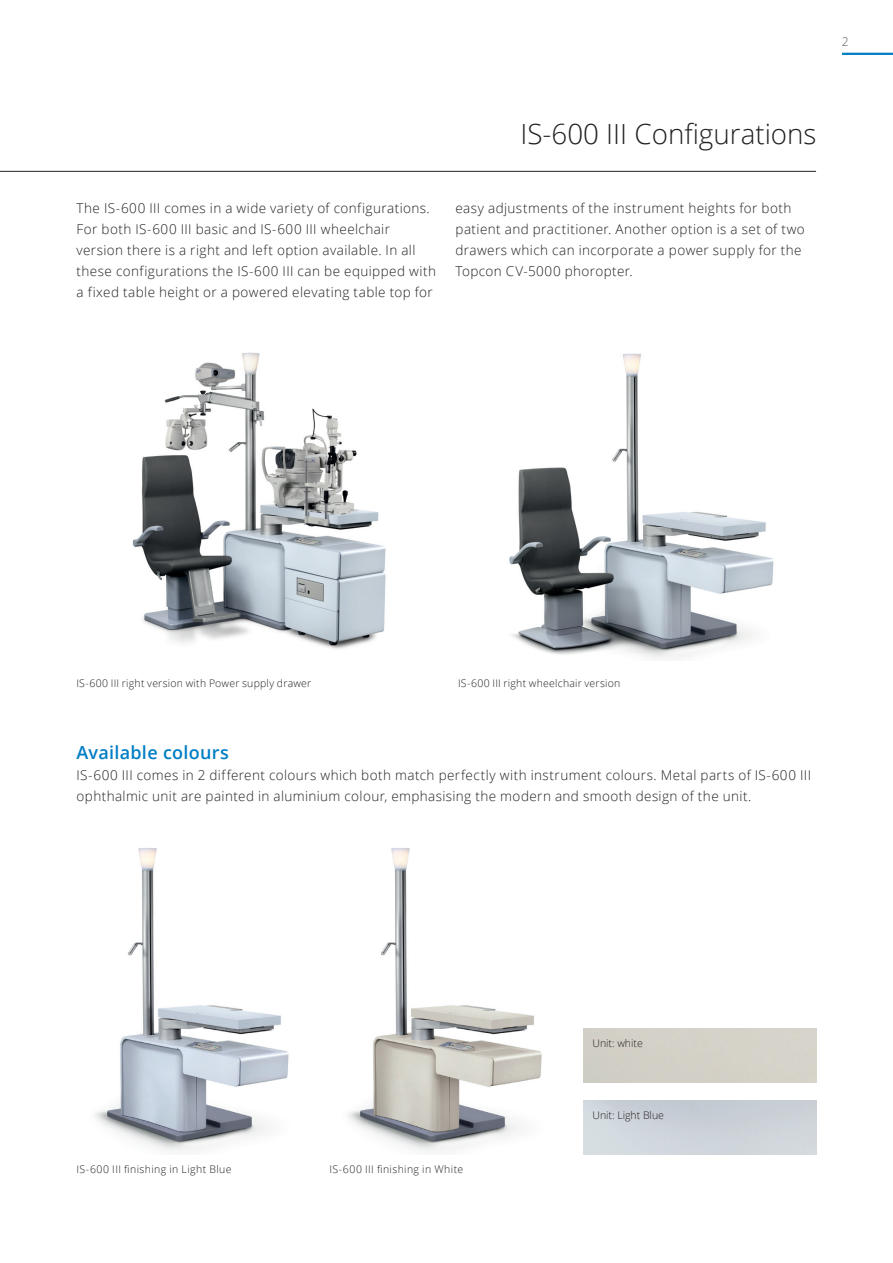
<style>
.page{position:relative;width:893px;height:1263px;background:#fff}
.page>*{position:absolute;margin:0;border:0;box-sizing:border-box;transform-origin:0 0}
.t1{font:300 27.75px "Open Sans";color:#231f20}
.t2{font:600 18px "Open Sans";letter-spacing:.015em;color:#007ec5}
.t3{font:300 13.5px/21px "Open Sans";letter-spacing:.03em;color:#231f20}
.t4{font:300 12px "Open Sans";color:#57585a}
.t5{font:300 10.5px "Open Sans";letter-spacing:.02em;color:#231f20}
.t6{font:300 10.5px "Open Sans";letter-spacing:.04em;color:#231f20}
.t7{font:300 10.5px "Open Sans";color:#231f20}
</style>
<div class="page">
<img style="left:509px;top:353px;width:265px;height:306px">
<img style="left:132px;top:352px;width:254px;height:297px">
<img style="left:348px;top:848px;width:194px;height:305px">
<img style="left:95px;top:848px;width:194px;height:305px">
<hr style="left:842px;top:53px;width:51px;height:2px;background:#007ec5">
<hr style="left:0;top:171px;width:816px;height:1px;background:#231f20">
<p class="t4" style="left:842px;top:34px;width:8px">2</p>
<h1 class="t1" style="left:520px;top:115px;width:297px">IS-600 III Configurations</h1>
<p class="t3" style="left:77px;top:197px;width:361px">The IS-600 III comes in a wide variety of configurations.<br>For both IS-600 III basic and IS-600 III wheelchair version there is a right and left option available. In all these configurations the IS-600 III can be equipped with a fixed table height or a powered elevating table top for</p>
<p class="t3" style="left:455px;top:197px;width:351px">easy adjustments of the instrument heights for both patient and practitioner. Another option is a set of two drawers which can incorporate a power supply for the Topcon CV-5000 phoropter.</p>
<p class="t5" style="left:77px;top:676px;width:236px">IS-600 III right version with Power supply drawer</p>
<p class="t5" style="left:458px;top:676px;width:164px">IS-600 III right wheelchair version</p>
<h2 class="t2" style="left:77px;top:740px;width:154px">Available colours</h2>
<p class="t3" style="left:77px;top:764px;width:736px">IS-600 III comes in 2 different colours which both match perfectly with instrument colours. Metal parts of IS-600 III ophthalmic unit are painted in aluminium colour, emphasising the modern and smooth design of the unit.</p>
<p class="t7" style="left:592px;top:1036px;width:52px">Unit: white</p>
<p class="t6" style="left:77px;top:1162px;width:157px">IS-600 III finishing in Light Blue</p>
<p class="t6" style="left:329px;top:1162px;width:135px">IS-600 III finishing in White</p>
<p class="t7" style="left:592px;top:1108px;width:73px">Unit: Light Blue</p>
</div>
